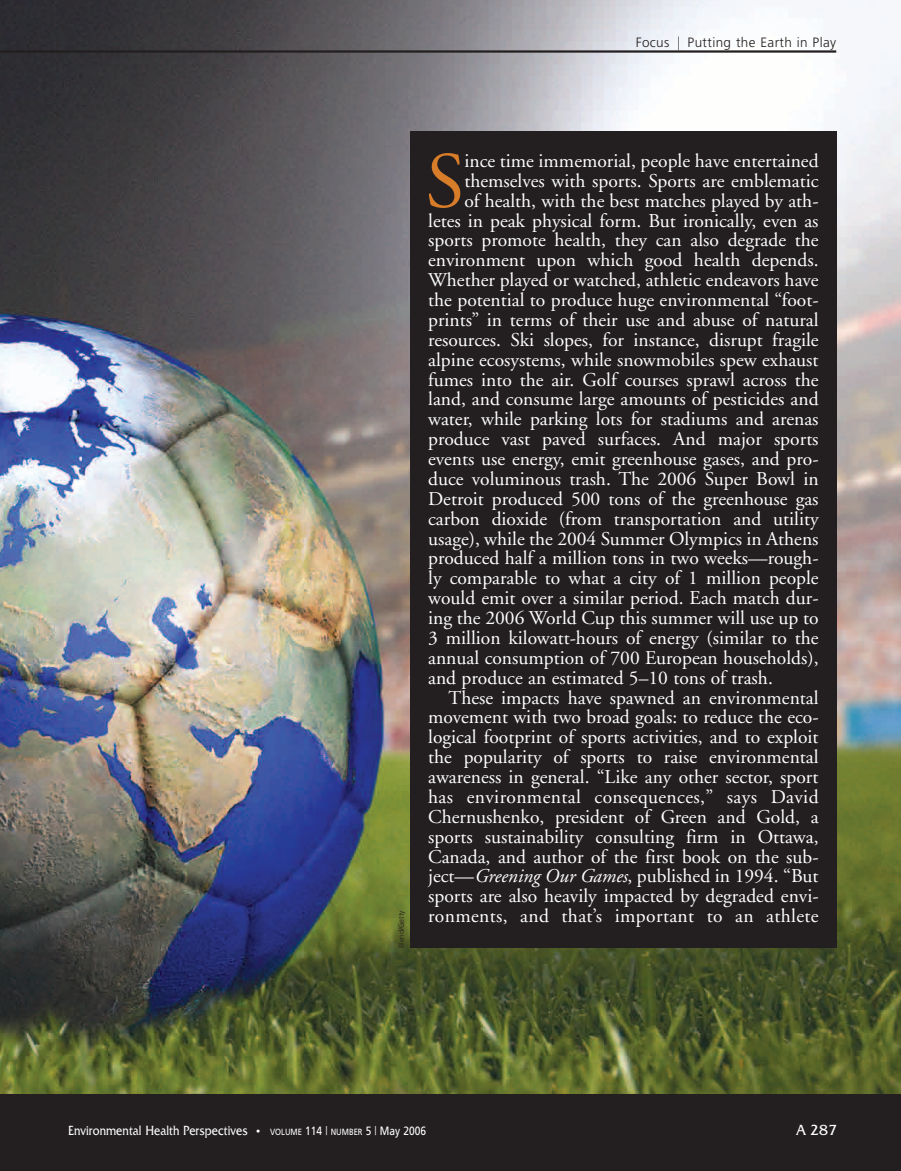
<style>
.page{position:relative;width:901px;height:1171px;background:#fff}
.page>*{position:absolute;margin:0;border:0;box-sizing:border-box;transform-origin:0 0}
.t1{font:79.35px "Adobe Garamond";color:#d77c29}
.t2{font:19.5px "Adobe Garamond";color:#fff}
.t3{font:19.5px "Adobe Garamond";letter-spacing:.02em;color:#fff}
.t4{font:15px "Friz Quadrata IT Cby BT";color:#fff}
.t5{font:13.5px "Friz Quadrata IT Cby BT";color:#fff;scale:.85 1}
.t6{font:300 13.5px "Frutiger";letter-spacing:.03em;color:#231f20}
.t7{font:300 7.5px "Frutiger";color:#231f20}
.s1{font-size:18px}
.s2{font-style:italic}
.s3{font-size:10.5px}
.s4{font-family:"Frutiger";font-size:9px}
.s5{font-family:"Frutiger";font-size:12px}
.s6{font-family:"Frutiger";font-weight:300;font-size:12px}
</style>
<div class="page">
<img style="left:0;top:0;width:900px;height:1171px">
<p class="t6" style="left:635px;top:37px;width:202px">Focus <span class="s1">|</span> Putting the Earth in Play</p>
<p class="t7" style="left:398px;top:948px;width:39px;rotate:-90deg">Blend/Getty</p>
<h1 class="t1" style="left:425px;top:150px;width:40px">S</h1>
<p class="t2" style="left:464px;top:153px;width:355px">ince time immemorial, people have entertained</p>
<p class="t2" style="left:464px;top:173px;width:355px">themselves with sports. Sports are emblematic</p>
<p class="t2" style="left:464px;top:193px;width:355px">of health, with the best matches played by ath-</p>
<p class="t2" style="left:428px;top:213px;width:391px">letes in peak physical form. But ironically, even as</p>
<p class="t2" style="left:428px;top:232px;width:391px">sports promote health, they can also degrade the</p>
<p class="t2" style="left:428px;top:252px;width:392px">environment upon which good health depends.</p>
<p class="t2" style="left:428px;top:272px;width:392px">Whether played or watched, athletic endeavors have</p>
<p class="t2" style="left:428px;top:292px;width:392px">the potential to produce huge environmental “foot-</p>
<p class="t2" style="left:428px;top:312px;width:391px">prints” in terms of their use and abuse of natural</p>
<p class="t2" style="left:428px;top:332px;width:391px">resources. Ski slopes, for instance, disrupt fragile</p>
<p class="t2" style="left:428px;top:352px;width:391px">alpine ecosystems, while snowmobiles spew exhaust</p>
<p class="t2" style="left:428px;top:372px;width:391px">fumes into the air. Golf courses sprawl across the</p>
<p class="t2" style="left:428px;top:391px;width:392px">land, and consume large amounts of pesticides and</p>
<p class="t2" style="left:428px;top:411px;width:392px">water, while parking lots for stadiums and arenas</p>
<p class="t2" style="left:428px;top:431px;width:392px">produce vast paved surfaces. And major sports</p>
<p class="t2" style="left:428px;top:451px;width:391px">events use energy, emit greenhouse gases, and pro-</p>
<p class="t2" style="left:428px;top:471px;width:391px">duce voluminous trash. The 2006 Super Bowl in</p>
<p class="t2" style="left:428px;top:491px;width:391px">Detroit produced 500 tons of the greenhouse gas</p>
<p class="t2" style="left:428px;top:511px;width:392px">carbon dioxide (from transportation and utility</p>
<p class="t2" style="left:428px;top:531px;width:391px">usage), while the 2004 Summer Olympics in Athens</p>
<p class="t2" style="left:428px;top:550px;width:392px">produced half a million tons in two weeks—rough-</p>
<p class="t2" style="left:428px;top:570px;width:392px">ly comparable to what a city of 1 million people</p>
<p class="t2" style="left:428px;top:590px;width:392px">would emit over a similar period. Each match dur-</p>
<p class="t2" style="left:428px;top:610px;width:391px">ing the 2006 World Cup this summer will use up to</p>
<p class="t2" style="left:428px;top:630px;width:392px">3 million kilowatt-hours of energy (similar to the</p>
<p class="t2" style="left:428px;top:650px;width:391px">annual consumption of 700 European households),</p>
<p class="t2" style="left:428px;top:670px;width:346px">and produce an estimated 5–10 tons of trash.</p>
<p class="t2" style="left:448px;top:689px;width:371px">These impacts have spawned an environmental</p>
<p class="t2" style="left:428px;top:709px;width:391px">movement with two broad goals: to reduce the eco-</p>
<p class="t2" style="left:428px;top:729px;width:392px">logical footprint of sports activities, and to exploit</p>
<p class="t2" style="left:428px;top:749px;width:392px">the popularity of sports to raise environmental</p>
<p class="t2" style="left:428px;top:769px;width:392px">awareness in general. “Like any other sector, sport</p>
<p class="t3" style="left:428px;top:789px;width:391px">has environmental consequences,” says David</p>
<p class="t2" style="left:428px;top:809px;width:391px">Chernushenko, president of Green and Gold, a</p>
<p class="t2" style="left:428px;top:829px;width:392px">sports sustainability consulting firm in Ottawa,</p>
<p class="t2" style="left:428px;top:848px;width:391px">Canada, and author of the first book on the sub-</p>
<p class="t2" style="left:428px;top:868px;width:391px">ject—<span class="s2">Greening Our Games</span>, published in 1994. “But</p>
<p class="t2" style="left:428px;top:888px;width:392px">sports are also heavily impacted by degraded envi-</p>
<p class="t3" style="left:428px;top:908px;width:392px">ronments, and that’s important to an athlete</p>
<p class="t5" style="left:68px;top:1126px;width:422px">Environmental Health Perspectives <span class="s3">•</span> <span class="s4">VOLUME</span> <span class="s5">114</span> <span class="s6">|</span> <span class="s4">NUMBER</span> <span class="s5">5</span> <span class="s6">|</span> <span class="s5">May 2006</span></p>
<p class="t4" style="left:796px;top:1124px;width:42px">A 287</p>
</div>
